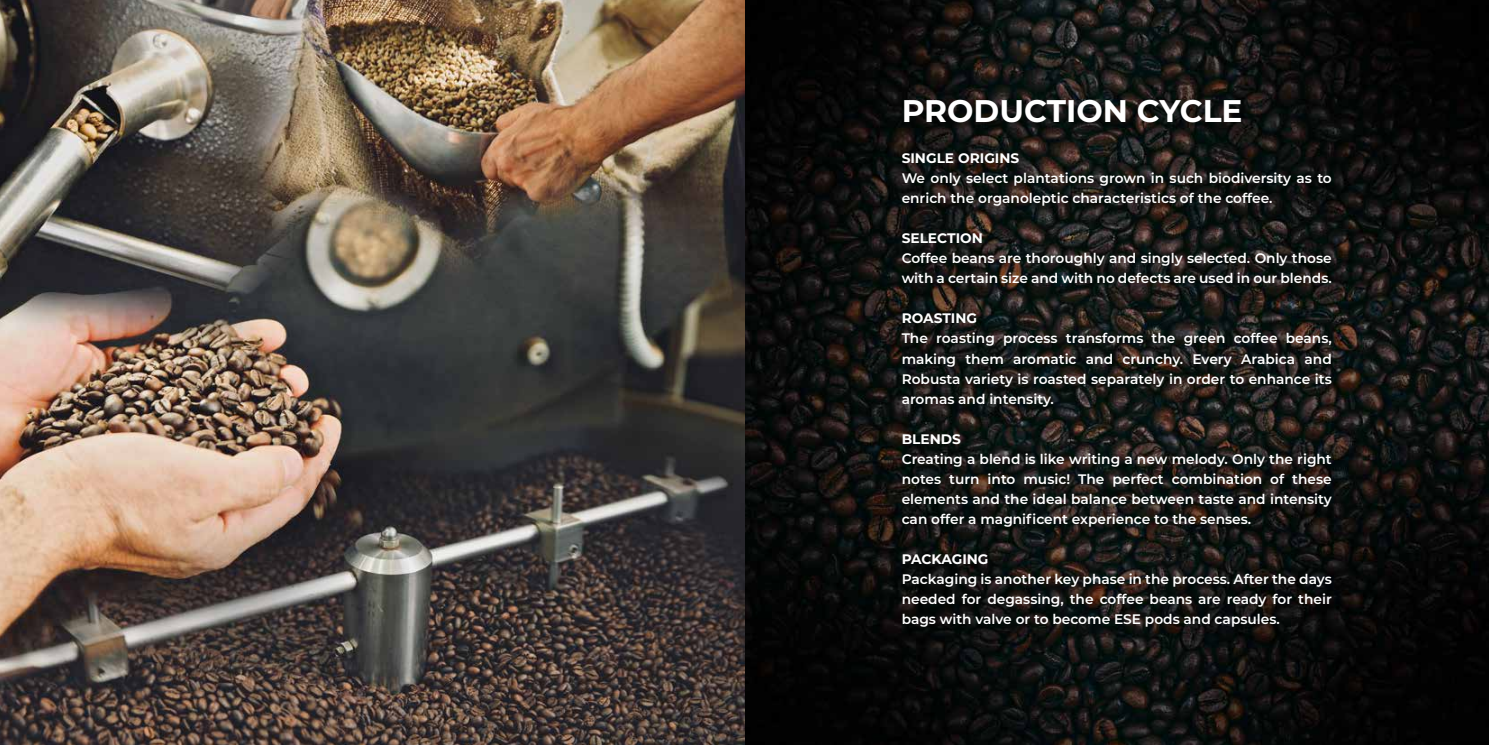
<style>
.page{position:relative;width:1489px;height:745px;background:#fff}
.page>*{position:absolute;margin:0;border:0;box-sizing:border-box;transform-origin:0 0}
.t1{font:700 31.25px "Montserrat";color:#fff}
.t2{font:600 13.75px/20px "Montserrat";color:#fff;text-align:justify}
.t3{font:700 13.75px "Montserrat";color:#fff}
</style>
<div class="page">
<img style="left:0;top:0;width:1488px;height:744px">
<div style="left:899px;top:97px;width:452px;height:549px;background:#000;opacity:.81"></div>
<h1 class="t1" style="left:901px;top:88px;width:342px">PRODUCTION CYCLE</h1>
<p class="t3" style="left:901px;top:148px;width:119px">SINGLE ORIGINS</p>
<p class="t2" style="left:901px;top:168px;width:431px">We only select plantations grown in such biodiversity as to enrich the organoleptic characteristics of the coffee.</p>
<p class="t3" style="left:901px;top:228px;width:83px">SELECTION</p>
<p class="t2" style="left:901px;top:248px;width:431px">Coffee beans are thoroughly and singly selected. Only those with a certain size and with no defects are used in our blends.</p>
<p class="t3" style="left:901px;top:308px;width:77px">ROASTING</p>
<p class="t2" style="left:901px;top:328px;width:431px">The roasting process transforms the green coffee beans, making them aromatic and crunchy. Every Arabica and Robusta variety is roasted separately in order to enhance its aromas and intensity.</p>
<p class="t3" style="left:901px;top:428px;width:61px">BLENDS</p>
<p class="t2" style="left:901px;top:448px;width:431px">Creating a blend is like writing a new melody. Only the right notes turn into music! The perfect combination of these elements and the ideal balance between taste and intensity can offer a magnificent experience to the senses.</p>
<p class="t3" style="left:901px;top:548px;width:88px">PACKAGING</p>
<p class="t2" style="left:901px;top:568px;width:431px">Packaging is another key phase in the process. After the days needed for degassing, the coffee beans are ready for their bags with valve or to become ESE pods and capsules.</p>
</div>
